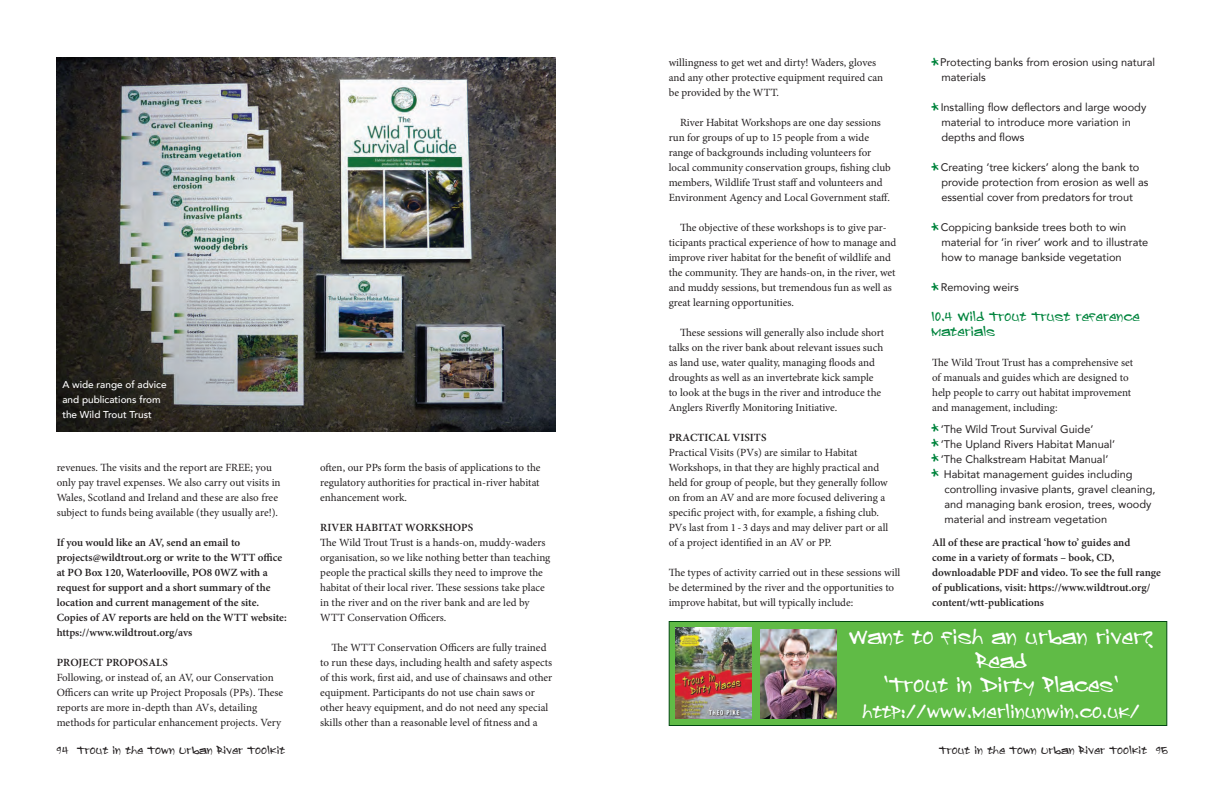
<style>
.page{position:relative;width:1224px;height:792px;background:#fff}
.page>*{position:absolute;margin:0;border:0;box-sizing:border-box;transform-origin:0 0}
.t1{font:19px/24px "Sprayerz";letter-spacing:.15em;color:#fff;text-align:center}
.t2{font:17px "Sprayerz";letter-spacing:.15em;color:#fff}
.bodycopy{font:12px/15px "Sprayerz";letter-spacing:.15em;color:#00843d}
.bodycopy-2{font:11px/15px "Minion Pro";letter-spacing:-.005em;color:#231f20}
.bodycopy-3{font:11px/15px "Avenir";color:#231f20}
.bodycopy-4{font:600 11px/15px "Minion Pro";color:#231f20}
.t3{font:10px "Sprayerz";letter-spacing:.15em;color:#231f20}
.t4{font:500 10px/15px "Avenir";color:#fff}
.s1{font-family:"Sprayerz";font-size:14px;color:#00843d}
</style>
<div class="page">
<img style="left:57px;top:58px;width:498px;height:374px">
<div style="left:669px;top:621px;width:498px;height:105px;background:#60bb46;border:1px solid #004810"></div>
<img style="left:676px;top:627px;width:75px;height:92px">
<img style="left:761px;top:630px;width:75px;height:89px">
<p class="t4" style="left:62px;top:376px;width:106px">A wide range of advice and publications from the Wild Trout Trust</p>
<p class="bodycopy-2" style="left:57px;top:460px;width:225px">revenues. The visits and the report are FREE; you only pay travel expenses. We also carry out visits in Wales, Scotland and Ireland and these are also free subject to funds being available (they usually are!).</p>
<p class="bodycopy-4" style="left:57px;top:535px;width:227px">If you would like an AV, send an email to projects@wildtrout.org or write to the WTT office at PO Box 120, Waterlooville, PO8 0WZ with a request for support and a short summary of the location and current management of the site.</p>
<p class="bodycopy-4" style="left:57px;top:610px;width:232px">Copies of AV reports are held on the WTT website: https://www.wildtrout.org/avs</p>
<p class="bodycopy-4" style="left:57px;top:655px;width:113px">PROJECT PROPOSALS</p>
<p class="bodycopy-2" style="left:57px;top:670px;width:228px">Following, or instead of, an AV, our Conservation Officers can write up Project Proposals (PPs). These reports are more in-depth than AVs, detailing methods for particular enhancement projects. Very</p>
<p class="bodycopy-2" style="left:320px;top:460px;width:222px;text-align:justify">often, our PPs form the basis of applications to the regulatory authorities for practical in-river habitat enhancement work.</p>
<p class="bodycopy-4" style="left:320px;top:520px;width:155px">RIVER HABITAT WORKSHOPS</p>
<p class="bodycopy-2" style="left:320px;top:535px;width:232px">The Wild Trout Trust is a hands-on, muddy-waders organisation, so we like nothing better than teaching people the practical skills they need to improve the habitat of their local river. These sessions take place in the river and on the river bank and are led by WTT Conservation Officers.</p>
<p class="bodycopy-2" style="left:320px;top:640px;width:234px;text-indent:11px">The WTT Conservation Officers are fully trained to run these days, including health and safety aspects of this work, first aid, and use of chainsaws and other equipment. Participants do not use chain saws or other heavy equipment, and do not need any special skills other than a reasonable level of fitness and a</p>
<p class="bodycopy-3" style="left:941px;top:54px;width:215px;text-indent:-9px"><span class="s1">*</span> Protecting banks from erosion using natural materials</p>
<p class="bodycopy-3" style="left:941px;top:99px;width:207px;text-indent:-9px"><span class="s1">*</span> Installing flow deflectors and large woody material to introduce more variation in depths and flows</p>
<p class="bodycopy-3" style="left:941px;top:159px;width:209px;text-indent:-9px"><span class="s1">*</span> Creating ‘tree kickers’ along the bank to provide protection from erosion as well as essential cover from predators for trout</p>
<p class="bodycopy-3" style="left:941px;top:219px;width:209px;text-indent:-9px"><span class="s1">*</span> Coppicing bankside trees both to win material for ‘in river’ work and to illustrate how to manage bankside vegetation</p>
<p class="bodycopy-3" style="left:932px;top:279px;width:88px"><span class="s1">*</span> Removing weirs</p>
<p class="bodycopy" style="left:932px;top:309px;width:208px">10.4 Wild Trout Trust reference materials</p>
<p class="bodycopy-2" style="left:932px;top:355px;width:203px">The Wild Trout Trust has a comprehensive set of manuals and guides which are designed to help people to carry out habitat improvement and management, including:</p>
<p class="bodycopy-3" style="left:932px;top:421px;width:163px"><span class="s1">*</span> ‘The Wild Trout Survival Guide’</p>
<p class="bodycopy-3" style="left:932px;top:436px;width:185px"><span class="s1">*</span> ‘The Upland Rivers Habitat Manual’</p>
<p class="bodycopy-3" style="left:932px;top:451px;width:178px"><span class="s1">*</span> ‘The Chalkstream Habitat Manual’</p>
<p class="bodycopy-3" style="left:944px;top:466px;width:213px;text-indent:-12px"><span class="s1">*</span> Habitat management guides including controlling invasive plants, gravel cleaning, and managing bank erosion, trees, woody material and instream vegetation</p>
<p class="bodycopy-2" style="left:669px;top:55px;width:216px">willingness to get wet and dirty! Waders, gloves and any other protective equipment required can be provided by the WTT.</p>
<p class="bodycopy-2" style="left:669px;top:115px;width:224px;text-indent:11px">River Habitat Workshops are one day sessions run for groups of up to 15 people from a wide range of backgrounds including volunteers for local community conservation groups, fishing club members, Wildlife Trust staff and volunteers and Environment Agency and Local Government staff.</p>
<p class="bodycopy-2" style="left:669px;top:220px;width:229px;text-indent:11px">The objective of these workshops is to give par&shy;ticipants practical experience of how to manage and improve river habitat for the benefit of wildlife and the community. They are hands-on, in the river, wet and muddy sessions, but tremendous fun as well as great learning opportunities.</p>
<p class="bodycopy-2" style="left:669px;top:325px;width:217px;text-indent:11px">These sessions will generally also include short talks on the river bank about relevant issues such as land use, water quality, managing floods and droughts as well as an invertebrate kick sample to look at the bugs in the river and introduce the Anglers Riverfly Monitoring Initiative.</p>
<p class="bodycopy-4" style="left:669px;top:430px;width:99px">PRACTICAL VISITS</p>
<p class="bodycopy-2" style="left:669px;top:445px;width:221px">Practical Visits (PVs) are similar to Habitat Workshops, in that they are highly practical and held for group of people, but they generally follow on from an AV and are more focused delivering a specific project with, for example, a fishing club.<br>PVs last from 1 - 3 days and may deliver part or all of a project identified in an AV or PP.</p>
<p class="bodycopy-2" style="left:669px;top:565px;width:233px">The types of activity carried out in these sessions will be determined by the river and the opportunities to improve habitat, but will typically include:</p>
<p class="t1" style="left:850px;top:625px;width:304px">Want to fish an urban river?<br>Read<br>'Trout in Dirty Places'</p>
<p class="t2" style="left:864px;top:702px;width:277px">http://www.merlinunwin.co.uk/</p>
<p class="bodycopy-4" style="left:932px;top:535px;width:230px">All of these are practical ‘how to’ guides and<br>come in a variety of formats – book, CD, downloadable PDF and video. To see the full range of publications, visit: https://www.wildtrout.org/ content/wtt-publications</p>
<p class="t3" style="left:57px;top:745px;width:42px">9</p>
<p class="t3" style="left:63px;top:745px;width:223px">4 Trout in the Town Urban River Toolkit</p>
<p class="t3" style="left:940px;top:745px;width:258px">Trout in the Town Urban River Toolkit 9</p>
<p class="t3" style="left:1162px;top:745px;width:7px">5</p>
</div>
